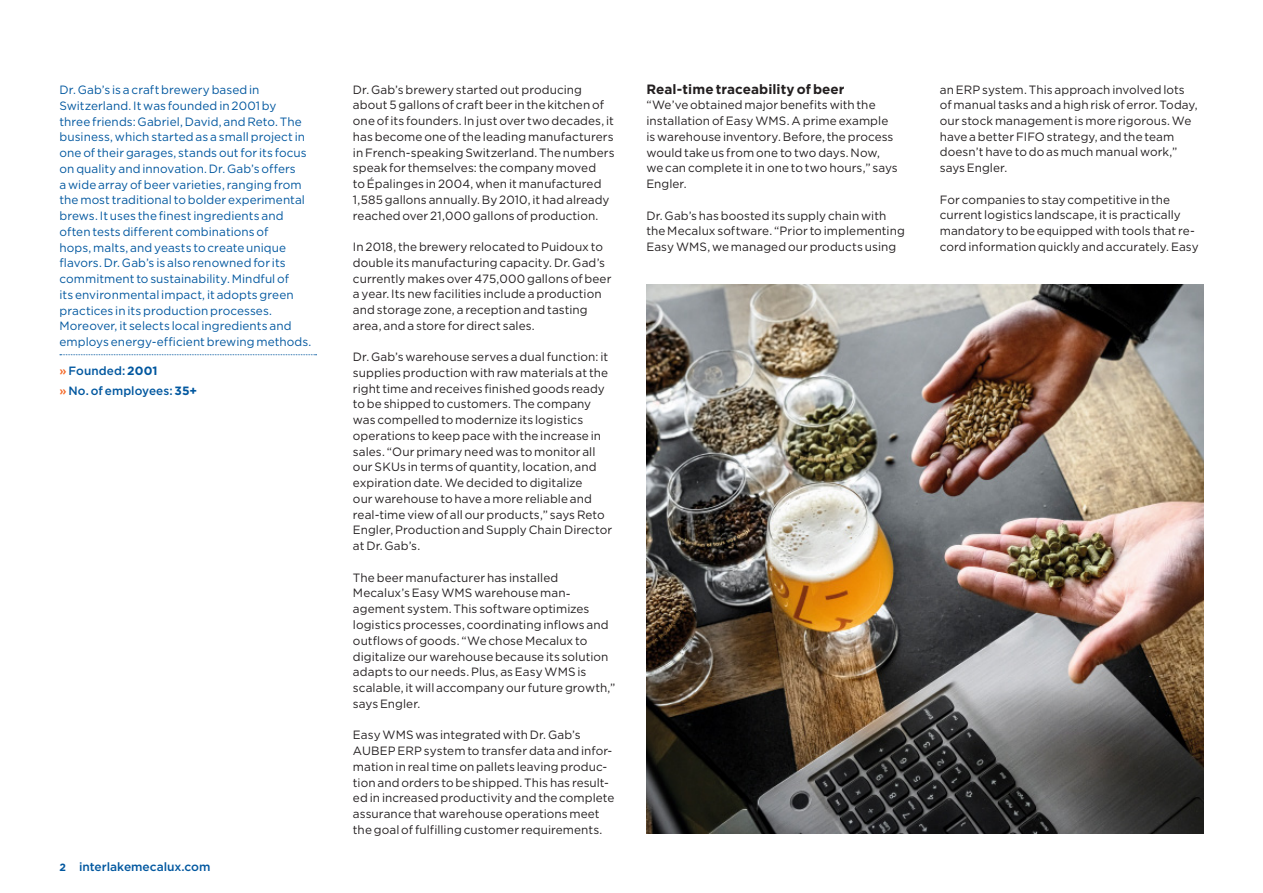
<style>
.page{position:relative;width:1263px;height:893px;background:#fff}
.page>*{position:absolute;margin:0;border:0;box-sizing:border-box;transform-origin:0 0}
.t1{font:700 13.5px "Gotham";letter-spacing:.005em;color:#231f20}
.t2{font:12px/15.8px "Gotham";letter-spacing:.005em;color:#231f20}
.t3{font:12px/15.8px "Gotham";letter-spacing:.005em;color:#01579f}
.t4{font:500 12px/20.1px "Gotham";color:#01579f}
.s1{color:#f36421}
.s2{font-weight:700}
.s3{font-weight:700;font-size:10.5px}
</style>
<div class="page">
<svg style="left:60px;top:354px;width:257px;height:1px"></svg>
<img style="left:646px;top:285px;width:557px;height:548px">
<p class="t3" style="left:60px;top:82px;width:253px">Dr. Gab’s is a craft brewery based in Switzerland. It was founded in 2001 by<br>three friends: Gabriel, David, and Reto. The business, which started as a small project in one of their garages, stands out for its focus on quality and innovation. Dr. Gab’s offers<br>a wide array of beer varieties, ranging from the most traditional to bolder experimental brews. It uses the finest ingredients and often tests different combinations of<br>hops, malts, and yeasts to create unique flavors. Dr. Gab’s is also renowned for its commitment to sustainability. Mindful of<br>its environmental impact, it adopts green practices in its production processes.<br>Moreover, it selects local ingredients and employs energy-efficient brewing methods.</p>
<p class="t4" style="left:60px;top:360px;width:139px"><span class="s1">»</span> Founded: <span class="s2">2001<br></span><span class="s1">»</span> No. of employees: <span class="s2">35+</span></p>
<p class="t4" style="left:60px;top:856px;width:153px"><span class="s3">2</span> interlakemecalux.com</p>
<p class="t2" style="left:353px;top:81px;width:263px">Dr. Gab’s brewery started out producing about 5 gallons of craft beer in the kitchen of one of its founders. In just over two decades, it has become one of the leading manufacturers in French-speaking Switzerland. The numbers speak for themselves: the company moved<br>to Épalinges in 2004, when it manufactured 1,585 gallons annually. By 2010, it had already reached over 21,000 gallons of production.</p>
<p class="t2" style="left:353px;top:239px;width:260px">In 2018, the brewery relocated to Puidoux to double its manufacturing capacity. Dr. Gad’s currently makes over 475,000 gallons of beer a year. Its new facilities include a production and storage zone, a reception and tasting area, and a store for direct sales.</p>
<p class="t2" style="left:353px;top:349px;width:261px">Dr. Gab’s warehouse serves a dual function: it supplies production with raw materials at the right time and receives finished goods ready to be shipped to customers. The company was compelled to modernize its logistics operations to keep pace with the increase in sales. “Our primary need was to monitor all our SKUs in terms of quantity, location, and expiration date. We decided to digitalize<br>our warehouse to have a more reliable and real-time view of all our products,” says Reto Engler, Production and Supply Chain Director at Dr. Gab’s.</p>
<p class="t2" style="left:353px;top:569px;width:264px">The beer manufacturer has installed Mecalux’s Easy WMS warehouse man&shy;agement system. This software optimizes logistics processes, coordinating inflows and outflows of goods. “We chose Mecalux to digitalize our warehouse because its solution adapts to our needs. Plus, as Easy WMS is scalable, it will accompany our future growth,” says Engler.</p>
<p class="t2" style="left:353px;top:727px;width:263px">Easy WMS was integrated with Dr. Gab’s AUBEP ERP system to transfer data and infor&shy;mation in real time on pallets leaving produc&shy;tion and orders to be shipped. This has result&shy;ed in increased productivity and the complete assurance that warehouse operations meet the goal of fulfilling customer requirements.</p>
<p class="t1" style="left:646px;top:80px;width:200px">Real-time traceability of beer</p>
<p class="t2" style="left:646px;top:97px;width:253px">“We’ve obtained major benefits with the installation of Easy WMS. A prime example is warehouse inventory. Before, the process would take us from one to two days. Now, we can complete it in one to two hours,” says Engler.</p>
<p class="t2" style="left:646px;top:207px;width:260px">Dr. Gab’s has boosted its supply chain with the Mecalux software. “Prior to implementing<br>Easy WMS, we managed our products using</p>
<p class="t2" style="left:940px;top:81px;width:259px">an ERP system. This approach involved lots of manual tasks and a high risk of error. Today, our stock management is more rigorous. We have a better FIFO strategy, and the team doesn’t have to do as much manual work,” says Engler.</p>
<p class="t2" style="left:940px;top:191px;width:260px">For companies to stay competitive in the current logistics landscape, it is practically mandatory to be equipped with tools that re&shy;cord information quickly and accurately. Easy</p>
</div>
